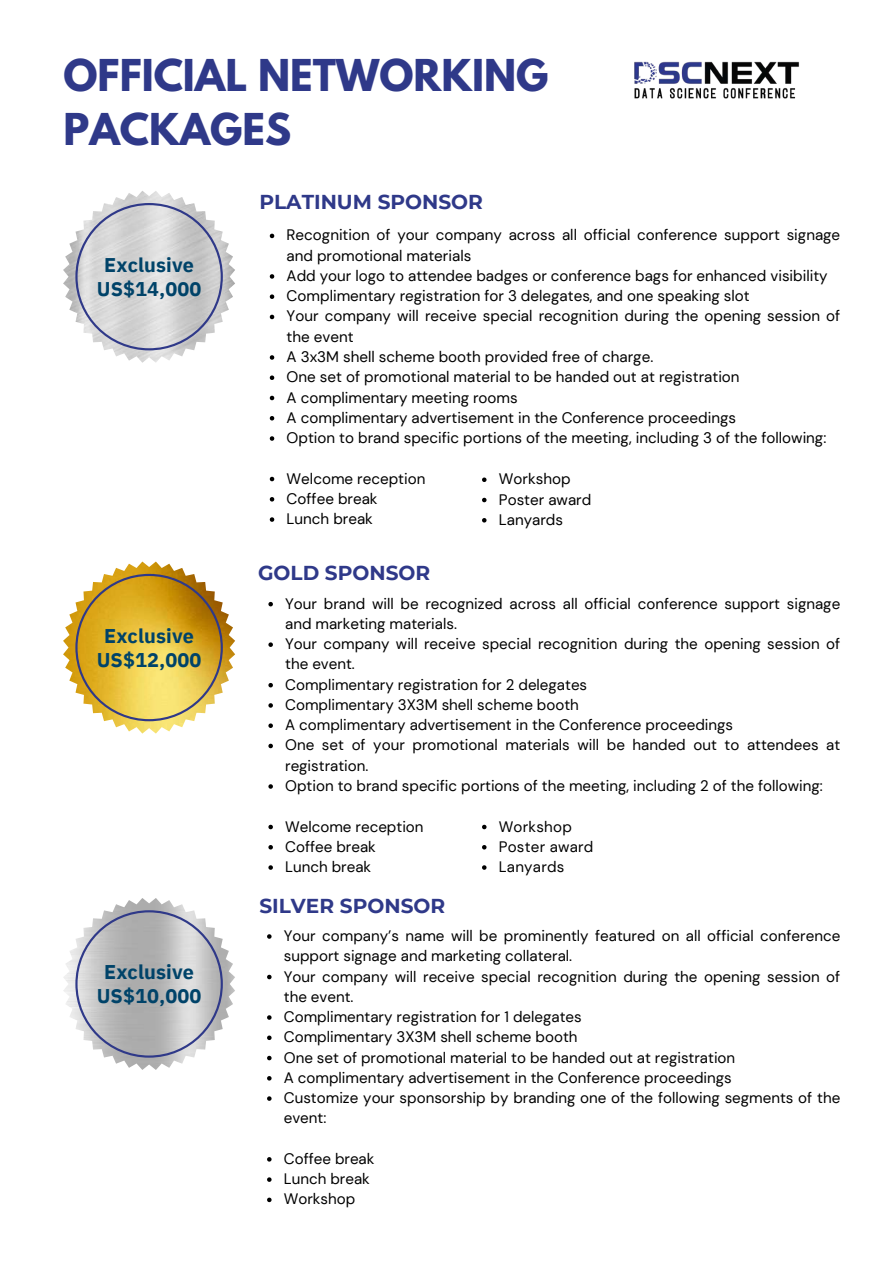
<style>
.page{position:relative;width:894px;height:1264px;background:#fff}
.page>*{position:absolute;margin:0;border:0;box-sizing:border-box;transform-origin:0 0}
.t1{font:700 38.85px/54px "League Spartan";color:#2f3989}
.t2{font:700 20.1px "Montserrat";color:#2f3989}
.t3{font:700 19.8px/23.7px "IBM Plex Sans";letter-spacing:.005em;color:#004369;text-align:center}
.t4{font:15.15px/20.2px "DM Sans";color:#000}
</style>
<div class="page">
<img style="left:634px;top:61px;width:165px;height:38px">
<img style="left:63px;top:561px;width:172px;height:172px">
<svg style="left:75px;top:574px;width:148px;height:147px;background:#dab54a"></svg>
<img style="left:63px;top:898px;width:172px;height:171px">
<svg style="left:75px;top:910px;width:148px;height:147px;background:#bebfc2"></svg>
<img style="left:63px;top:191px;width:172px;height:172px">
<svg style="left:75px;top:203px;width:148px;height:147px;background:#cfd0d3"></svg>
<svg style="left:270px;top:234px;width:4px;height:4px"></svg>
<svg style="left:270px;top:274px;width:4px;height:5px"></svg>
<svg style="left:270px;top:294px;width:4px;height:5px"></svg>
<svg style="left:270px;top:315px;width:4px;height:4px"></svg>
<svg style="left:270px;top:355px;width:4px;height:5px"></svg>
<svg style="left:270px;top:375px;width:4px;height:5px"></svg>
<svg style="left:270px;top:396px;width:4px;height:4px"></svg>
<svg style="left:270px;top:416px;width:4px;height:4px"></svg>
<svg style="left:270px;top:436px;width:4px;height:5px"></svg>
<svg style="left:270px;top:477px;width:4px;height:4px"></svg>
<svg style="left:270px;top:497px;width:4px;height:4px"></svg>
<svg style="left:270px;top:517px;width:4px;height:5px"></svg>
<svg style="left:482px;top:477px;width:4px;height:5px"></svg>
<svg style="left:482px;top:498px;width:4px;height:4px"></svg>
<svg style="left:482px;top:518px;width:4px;height:4px"></svg>
<svg style="left:268px;top:602px;width:5px;height:4px"></svg>
<svg style="left:268px;top:642px;width:5px;height:5px"></svg>
<svg style="left:268px;top:683px;width:5px;height:4px"></svg>
<svg style="left:268px;top:703px;width:5px;height:4px"></svg>
<svg style="left:268px;top:723px;width:5px;height:5px"></svg>
<svg style="left:268px;top:743px;width:5px;height:5px"></svg>
<svg style="left:268px;top:784px;width:5px;height:4px"></svg>
<svg style="left:268px;top:824px;width:5px;height:5px"></svg>
<svg style="left:268px;top:845px;width:5px;height:4px"></svg>
<svg style="left:268px;top:865px;width:5px;height:4px"></svg>
<svg style="left:482px;top:824px;width:4px;height:5px"></svg>
<svg style="left:482px;top:845px;width:4px;height:4px"></svg>
<svg style="left:482px;top:865px;width:4px;height:4px"></svg>
<svg style="left:267px;top:934px;width:4px;height:4px"></svg>
<svg style="left:267px;top:974px;width:4px;height:5px"></svg>
<svg style="left:267px;top:1015px;width:4px;height:4px"></svg>
<svg style="left:267px;top:1035px;width:4px;height:5px"></svg>
<svg style="left:267px;top:1055px;width:4px;height:5px"></svg>
<svg style="left:267px;top:1076px;width:4px;height:4px"></svg>
<svg style="left:267px;top:1096px;width:4px;height:4px"></svg>
<svg style="left:267px;top:1157px;width:4px;height:4px"></svg>
<svg style="left:267px;top:1177px;width:4px;height:4px"></svg>
<svg style="left:267px;top:1197px;width:4px;height:5px"></svg>
<h1 class="t1" style="left:63px;top:53px;width:486px">OFFICIAL NETWORKING<br>PACKAGES</h1>
<h3 class="t3" style="left:97px;top:253px;width:106px">Exclusive<br>US$14,000</h3>
<h3 class="t3" style="left:97px;top:623px;width:106px">Exclusive<br>US$12,000</h3>
<h3 class="t3" style="left:97px;top:960px;width:106px">Exclusive<br>US$10,000</h3>
<h2 class="t2" style="left:259px;top:189px;width:225px">PLATINUM SPONSOR</h2>
<p class="t4" style="left:286px;top:225px;width:555px">Recognition of your company across all official conference support signage and promotional materials<br>Add your logo to attendee badges or conference bags for enhanced visibility Complimentary registration for 3 delegates, and one speaking slot<br>Your company will receive special recognition during the opening session of the event<br>A 3x3M shell scheme booth provided free of charge.<br>One set of promotional material to be handed out at registration<br>A complimentary meeting rooms<br>A complimentary advertisement in the Conference proceedings<br>Option to brand specific portions of the meeting, including 3 of the following:</p>
<p class="t4" style="left:286px;top:468px;width:140px">Welcome reception<br>Coffee break<br>Lunch break</p>
<p class="t4" style="left:498px;top:469px;width:94px">Workshop<br>Poster award<br>Lanyards</p>
<h2 class="t2" style="left:258px;top:560px;width:174px">GOLD SPONSOR</h2>
<p class="t4" style="left:285px;top:593px;width:556px">Your brand will be recognized across all official conference support signage and marketing materials.<br>Your company will receive special recognition during the opening session of the event.<br>Complimentary registration for 2 delegates<br>Complimentary 3X3M shell scheme booth<br>A complimentary advertisement in the Conference proceedings<br>One set of your promotional materials will be handed out to attendees at registration.<br>Option to brand specific portions of the meeting, including 2 of the following:</p>
<p class="t4" style="left:285px;top:816px;width:140px">Welcome reception<br>Coffee break<br>Lunch break</p>
<p class="t4" style="left:498px;top:816px;width:96px">Workshop<br>Poster award<br>Lanyards</p>
<h2 class="t2" style="left:259px;top:893px;width:187px">SILVER SPONSOR</h2>
<p class="t4" style="left:284px;top:925px;width:558px">Your company’s name will be prominently featured on all official conference support signage and marketing collateral.<br>Your company will receive special recognition during the opening session of the event.<br>Complimentary registration for 1 delegates<br>Complimentary 3X3M shell scheme booth<br>One set of promotional material to be handed out at registration<br>A complimentary advertisement in the Conference proceedings<br>Customize your sponsorship by branding one of the following segments of the event:</p>
<p class="t4" style="left:284px;top:1148px;width:92px">Coffee break<br>Lunch break<br>Workshop</p>
</div>
